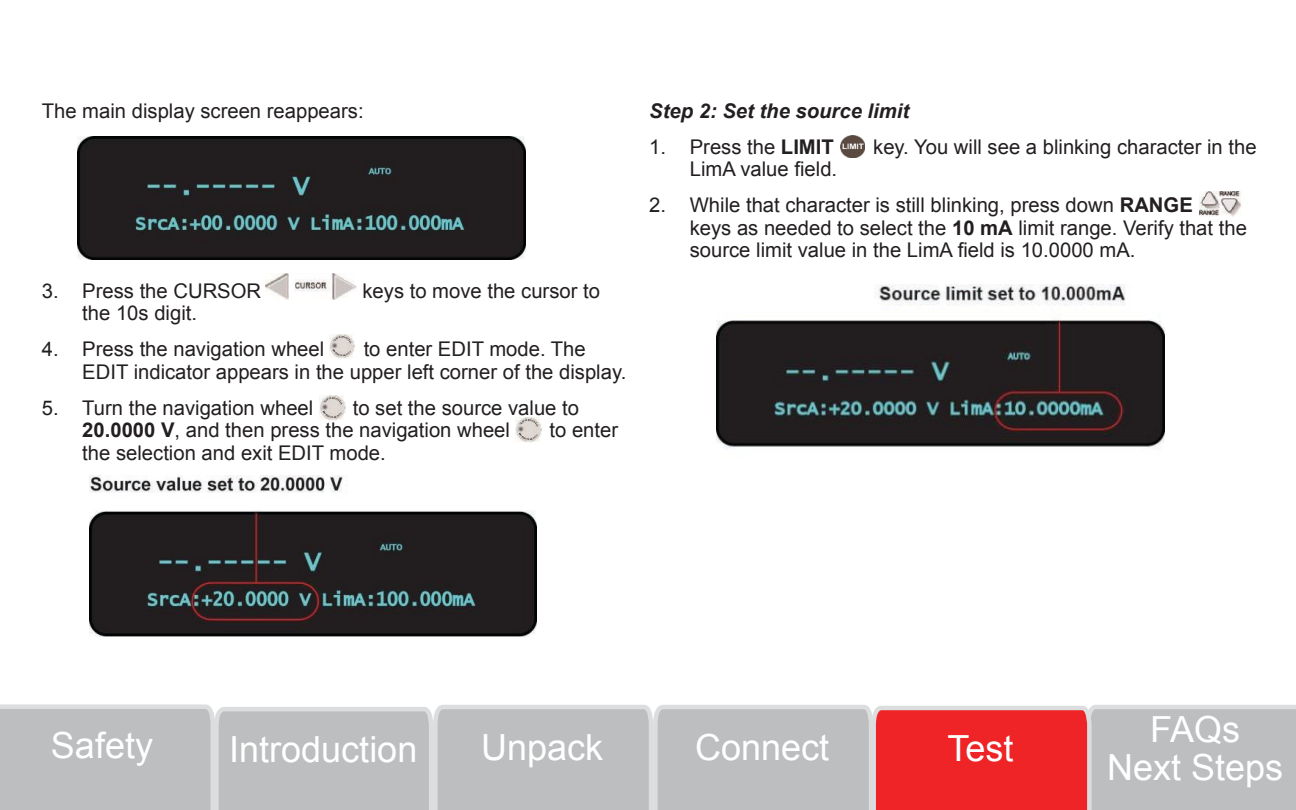
<style>
.page{position:relative;width:1296px;height:810px;background:#fff}
.page>*{position:absolute;margin:0;border:0;box-sizing:border-box;transform-origin:0 0}
.t1{font:36px/38.2px "Arial";color:#fff;text-align:center}
.t2{font:20.25px/22.5px "Arial";color:#231f20}
.t3{font:italic 700 20.25px "Arial";color:#231f20}
.s1{font-weight:700}
</style>
<div class="page">
<img style="left:266px;top:274px;width:91px;height:26px">
<img style="left:1199px;top:191px;width:42px;height:26px">
<img style="left:329px;top:334px;width:26px;height:25px">
<img style="left:515px;top:418px;width:26px;height:25px">
<img style="left:319px;top:395px;width:26px;height:25px">
<img style="left:717px;top:285px;width:447px;height:164px">
<img style="left:78px;top:136px;width:447px;height:124px">
<img style="left:89px;top:475px;width:447px;height:161px">
<svg style="left:0;top:704px;width:1296px;height:106px;background:#c6a9ab"></svg>
<img style="left:841px;top:135px;width:24px;height:22px">
<p class="t2" style="left:42px;top:99px;width:323px">The main display screen reappears:</p>
<p class="t2" style="left:42px;top:279px;width:221px">3. Press the CURSOR</p>
<p class="t2" style="left:363px;top:279px;width:239px">keys to move the cursor to</p>
<p class="t2" style="left:82px;top:302px;width:116px">the 10s digit.</p>
<p class="t2" style="left:42px;top:338px;width:284px">4. Press the navigation wheel</p>
<p class="t2" style="left:82px;top:338px;width:546px;text-indent:281px">to enter EDIT mode. The<br>EDIT indicator appears in the upper left corner of the display.</p>
<p class="t2" style="left:42px;top:396px;width:273px">5. Turn the navigation wheel</p>
<p class="t2" style="left:82px;top:396px;width:498px;text-indent:271px">to set the source value to<br><span class="s1">20.0000 V</span>, and then press the navigation wheel</p>
<p class="t2" style="left:549px;top:419px;width:70px">to enter</p>
<p class="t2" style="left:82px;top:441px;width:305px">the selection and exit EDIT mode.</p>
<p class="t3" style="left:649px;top:97px;width:261px">Step 2: Set the source limit</p>
<p class="t2" style="left:649px;top:135px;width:186px">1. Press the <span class="s1">LIMIT</span></p>
<p class="t2" style="left:873px;top:135px;width:385px">key. You will see a blinking character in the</p>
<p class="t2" style="left:690px;top:158px;width:149px">LimA value field.</p>
<p class="t2" style="left:690px;top:194px;width:559px;text-indent:-40px">2. While that character is still blinking, press down <span class="s1">RANGE<br></span>keys as needed to select the <span class="s1">10 mA</span> limit range. Verify that the source limit value in the LimA field is 10.0000 mA.</p>
<h1 class="t1" style="left:51px;top:726px;width:104px">Safety</h1>
<h1 class="t1" style="left:481px;top:729px;width:124px">Unpack</h1>
<h1 class="t1" style="left:695px;top:729px;width:136px">Connect</h1>
<h1 class="t1" style="left:396px;top:729px;width:190px">Introduction</h1>
<h1 class="t1" style="left:229px;top:731px;width:190px">Introduction</h1>
<h1 class="t1" style="left:948px;top:730px;width:68px">Test</h1>
<h1 class="t1" style="left:1107px;top:711px;width:178px">FAQs<br>Next Steps</h1>
</div>
